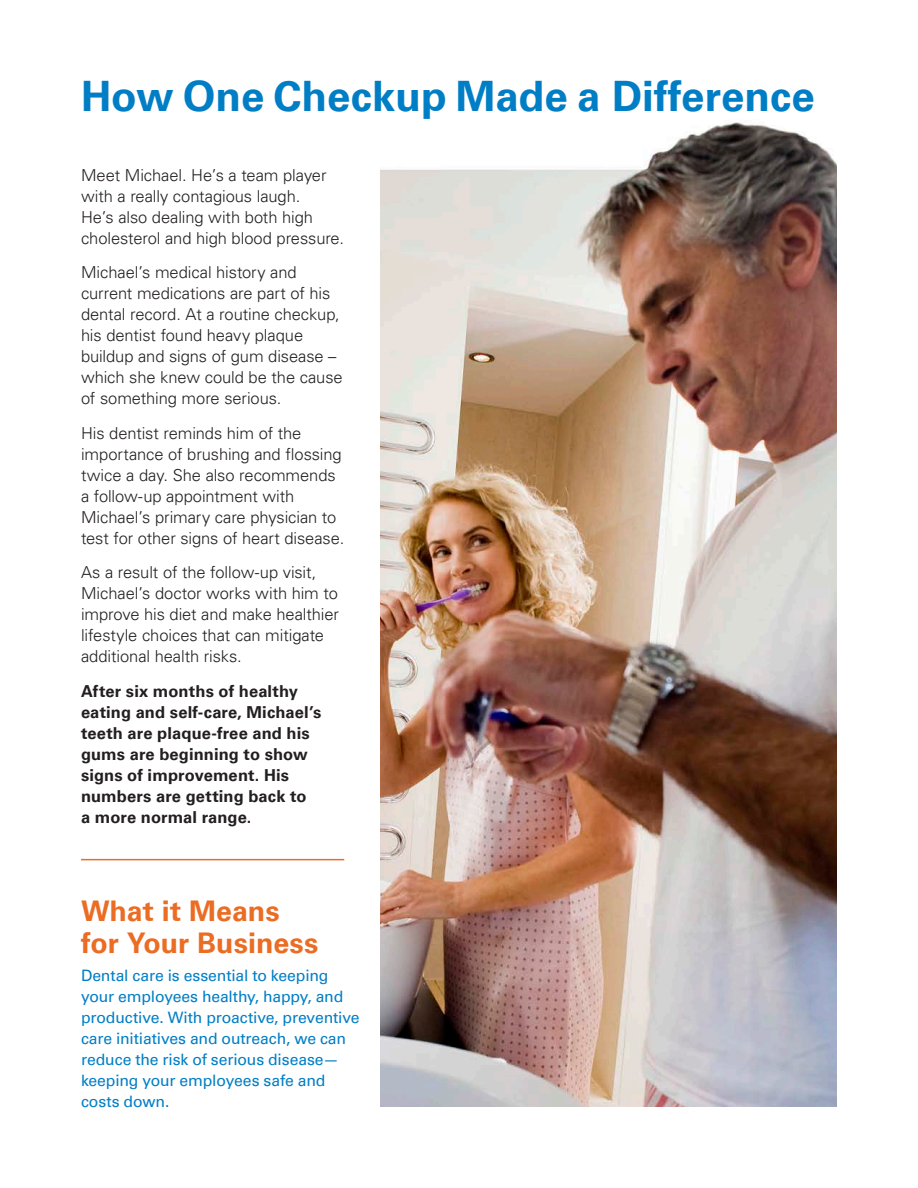
<style>
.page{position:relative;width:918px;height:1188px;background:#fff}
.page>*{position:absolute;margin:0;border:0;box-sizing:border-box;transform-origin:0 0}
.t1{font:700 42px "Univers LT Pro 65";color:#007ec5}
.what_it_means{font:700 28.5px/31.5px "Univers LT Pro 65";color:#eb6c23}
.Body_Copy{font:300 16.5px/21px "Univers LT Pro 45";letter-spacing:-.005em;color:#231f20}
.Body_Copy_Bold_Black{font:700 16.5px/21px "Univers LT Pro 65";letter-spacing:.01em;color:#231f20}
.what_it_means_copy{font:15.75px/21px "Univers LT Pro 55 Roman";letter-spacing:-.01em;color:#007ec5}
</style>
<div class="page">
<img style="left:380px;top:122px;width:457px;height:985px">
<hr style="left:81px;top:859px;width:263px;height:1px;background:#eb6c23">
<p class="t1" style="left:81px;top:67px;width:736px">How One Checkup Made a Difference</p>
<p class="Body_Copy" style="left:81px;top:164px;width:265px">Meet Michael. He’s a team player with a really contagious laugh.<br>He’s also dealing with both high cholesterol and high blood pressure.</p>
<p class="Body_Copy" style="left:81px;top:261px;width:263px">Michael’s medical history and current medications are part of his dental record. At a routine checkup, his dentist found heavy plaque buildup and signs of gum disease – which she knew could be the cause of something more serious.</p>
<p class="Body_Copy" style="left:81px;top:422px;width:265px">His dentist reminds him of the importance of brushing and flossing twice a day. She also recommends a follow-up appointment with Michael’s primary care physician to test for other signs of heart disease.</p>
<p class="Body_Copy" style="left:81px;top:561px;width:259px">As a result of the follow-up visit, Michael’s doctor works with him to improve his diet and make healthier lifestyle choices that can mitigate additional health risks.</p>
<p class="Body_Copy_Bold_Black" style="left:81px;top:680px;width:242px">After six months of healthy eating and self-care, Michael’s teeth are plaque-free and his gums are beginning to show signs of improvement. His numbers are getting back to<br>a more normal range.</p>
<p class="what_it_means" style="left:81px;top:894px;width:239px">What it Means for Your Business</p>
<p class="what_it_means_copy" style="left:81px;top:964px;width:280px">Dental care is essential to keeping your employees healthy, happy, and productive. With proactive, preventive care initiatives and outreach, we can reduce the risk of serious disease— keeping your employees safe and costs down.</p>
</div>
